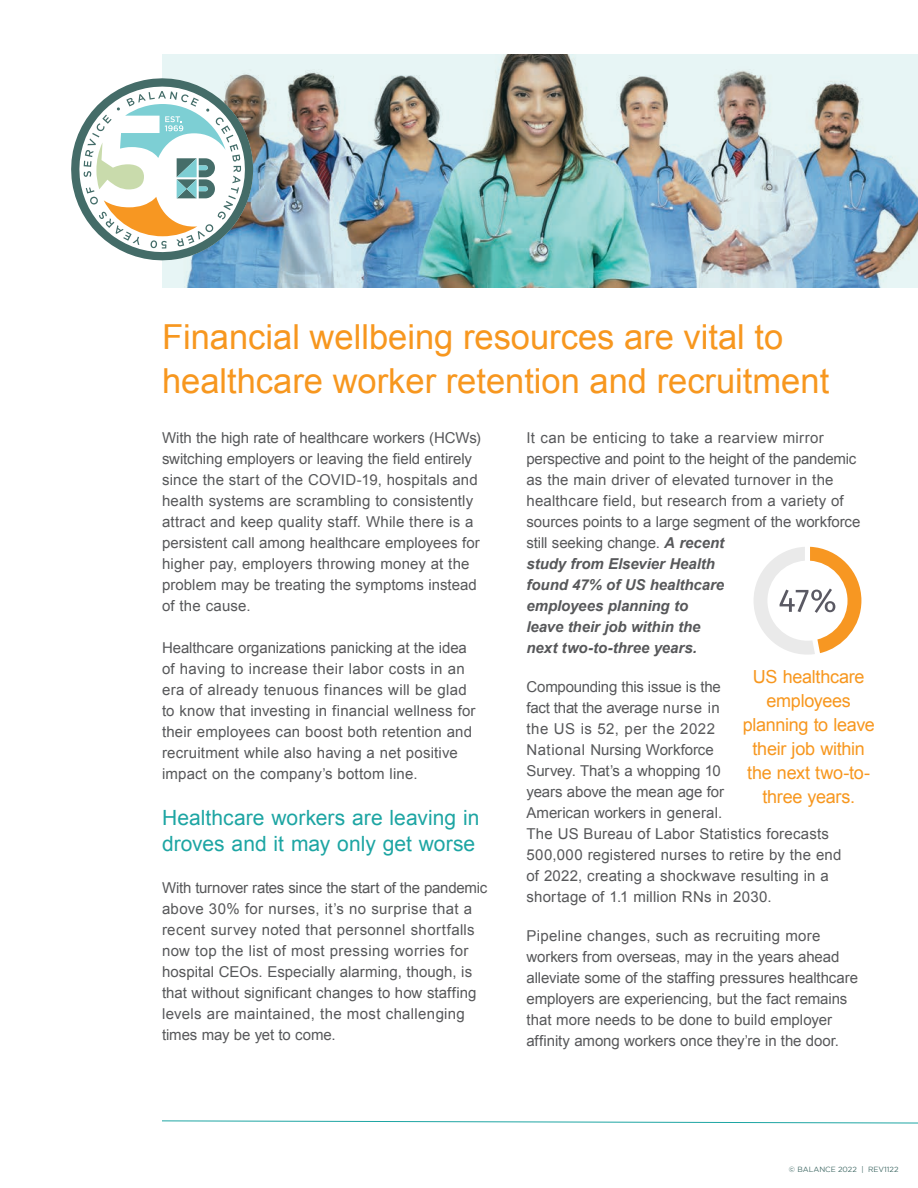
<style>
.page{position:relative;width:918px;height:1188px;background:#fff}
.page>*{position:absolute;margin:0;border:0;box-sizing:border-box;transform-origin:0 0}
.t1{font:34.5px/43.5px "Arial";color:#f7971f}
.t2{font:21px/25.5px "Arial";letter-spacing:.005em;color:#1da5a3}
.t3{font:18px/24px "Arial";letter-spacing:-.015em;color:#f7971f;text-align:center}
.t4{font:15px/21px "Arial";letter-spacing:.005em;color:#57585a}
.t5{font:7.5px "Gotham";color:#446c68}
.s1{font-weight:700;font-style:italic}
</style>
<div class="page">
<img style="left:162px;top:54px;width:756px;height:234px">
<svg style="left:71px;top:78px;width:182px;height:182px"></svg>
<svg style="left:162px;top:1120px;width:756px;height:4px"></svg>
<svg style="left:754px;top:547px;width:107px;height:108px"></svg>
<h1 class="t1" style="left:162px;top:316px;width:669px">Financial wellbeing resources are vital to healthcare worker retention and recruitment</h1>
<p class="t4" style="left:162px;top:427px;width:320px">With the high rate of healthcare workers (HCWs) switching employers or leaving the field entirely since the start of the COVID-19, hospitals and health systems are scrambling to consistently attract and keep quality staff. While there is a persistent call among healthcare employees for higher pay, employers throwing money at the problem may be treating the symptoms instead of the cause.</p>
<p class="t4" style="left:162px;top:637px;width:315px">Healthcare organizations panicking at the idea of having to increase their labor costs in an era of already tenuous finances will be glad to know that investing in financial wellness for their employees can boost both retention and recruitment while also having a net positive impact on the company’s bottom line.</p>
<h2 class="t2" style="left:162px;top:806px;width:319px">Healthcare workers are leaving in droves and it may only get worse</h2>
<p class="t4" style="left:162px;top:877px;width:327px">With turnover rates since the start of the pandemic above 30% for nurses, it’s no surprise that a recent survey noted that personnel shortfalls now top the list of most pressing worries for hospital CEOs. Especially alarming, though, is that without significant changes to how staffing levels are maintained, the most challenging times may be yet to come.</p>
<p class="t4" style="left:526px;top:427px;width:336px">It can be enticing to take a rearview mirror perspective and point to the height of the pandemic as the main driver of elevated turnover in the healthcare field, but research from a variety of sources points to a large segment of the workforce still seeking change. <span class="s1">A recent<br>study from Elsevier Health<br>found 47% of US healthcare<br>employees planning to<br>leave their job within the<br>next two-to-three years.</span></p>
<p class="t4" style="left:526px;top:676px;width:316px">Compounding this issue is the<br>fact that the average nurse in<br>the US is 52, per the 2022<br>National Nursing Workforce<br>Survey. That’s a whopping 10<br>years above the mean age for<br>American workers in general.<br>The US Bureau of Labor Statistics forecasts 500,000 registered nurses to retire by the end of 2022, creating a shockwave resulting in a shortage of 1.1 million RNs in 2030.</p>
<p class="t4" style="left:526px;top:925px;width:333px">Pipeline changes, such as recruiting more workers from overseas, may in the years ahead alleviate some of the staffing pressures healthcare employers are experiencing, but the fact remains that more needs to be done to build employer affinity among workers once they’re in the door.</p>
<p class="t3" style="left:743px;top:665px;width:134px">US healthcare employees planning to leave their job within the next two-to&shy;three years.</p>
<p class="t5" style="left:789px;top:1165px;width:111px">© BALANCE 2022 | REV1122</p>
</div>
